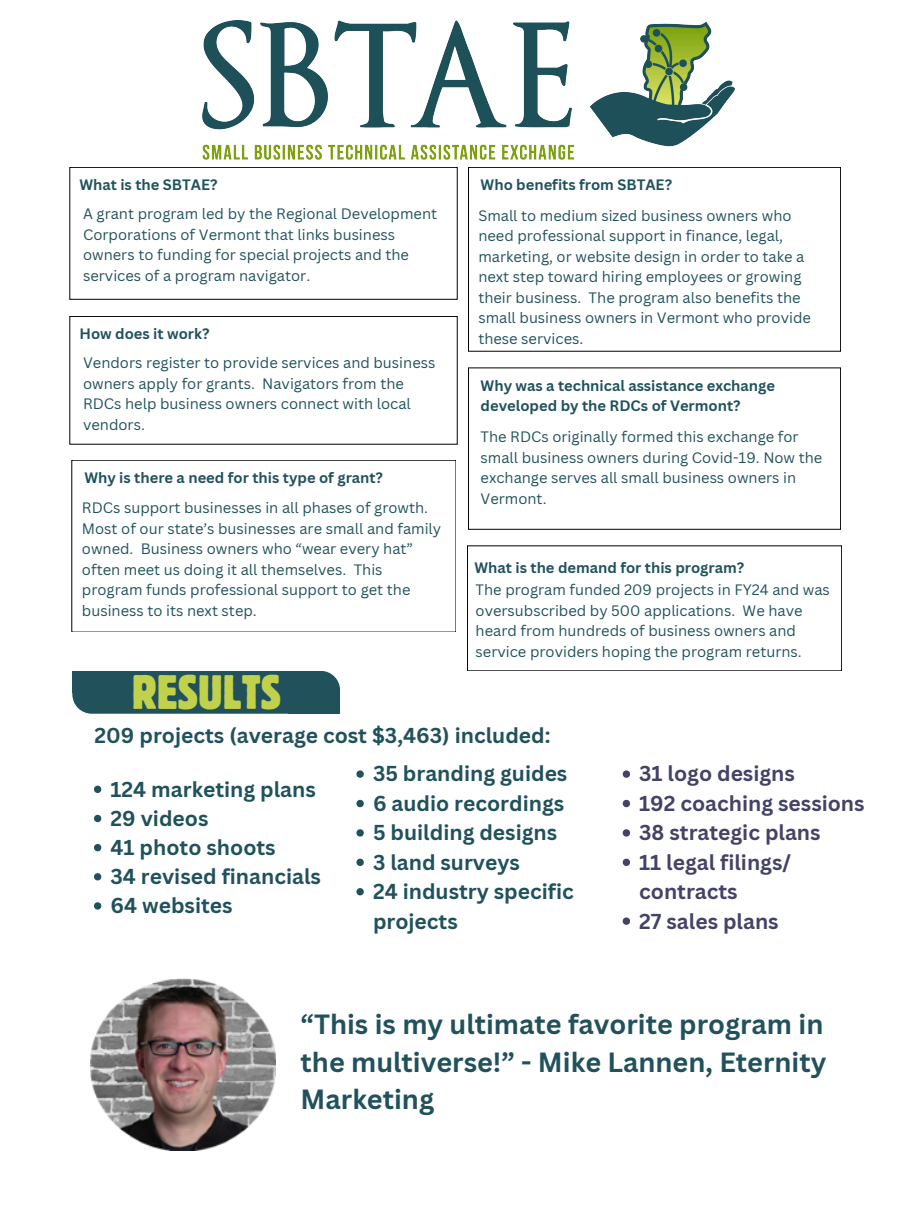
<style>
.page{position:relative;width:908px;height:1210px;background:#fff}
.page>*{position:absolute;margin:0;border:0;box-sizing:border-box;transform-origin:0 0}
.t1{font:condensed 47.91px "Block W1 G";color:#c1d14c}
.t2{font:700 27.05px/37.7px "Canva Sans";color:#21525c;text-align:justify}
.t3{font:700 21px/29.4px "Canva Sans";color:#21525c}
.t4{font:700 21px/29.4px "Canva Sans";color:#434367}
.t5{font:14.7px/20.5px "Canva Sans";color:#21525c}
.t6{font:700 14.7px/20.5px "Canva Sans";color:#21525c}
</style>
<div class="page">
<svg style="left:70px;top:167px;width:387px;height:132px"></svg>
<svg style="left:468px;top:167px;width:372px;height:184px"></svg>
<div style="left:72px;top:671px;width:268px;height:42px;background:#21525c;border-radius:19px"></div>
<div style="left:72px;top:671px;width:52px;height:21px;background:#21525c"></div>
<div style="left:288px;top:690px;width:52px;height:23px;background:#21525c"></div>
<svg style="left:467px;top:546px;width:374px;height:125px"></svg>
<svg style="left:468px;top:368px;width:372px;height:161px"></svg>
<svg style="left:70px;top:316px;width:387px;height:128px"></svg>
<img style="left:91px;top:978px;width:185px;height:172px">
<svg style="left:72px;top:460px;width:383px;height:172px"></svg>
<img style="left:202px;top:20px;width:532px;height:140px">
<svg style="left:94px;top:785px;width:7px;height:8px"></svg>
<svg style="left:94px;top:815px;width:7px;height:7px"></svg>
<svg style="left:94px;top:844px;width:7px;height:7px"></svg>
<svg style="left:94px;top:873px;width:7px;height:7px"></svg>
<svg style="left:94px;top:902px;width:7px;height:7px"></svg>
<svg style="left:356px;top:770px;width:7px;height:8px"></svg>
<svg style="left:356px;top:800px;width:7px;height:7px"></svg>
<svg style="left:356px;top:829px;width:7px;height:7px"></svg>
<svg style="left:356px;top:858px;width:7px;height:8px"></svg>
<svg style="left:356px;top:888px;width:7px;height:7px"></svg>
<svg style="left:622px;top:770px;width:8px;height:8px"></svg>
<svg style="left:622px;top:800px;width:8px;height:7px"></svg>
<svg style="left:622px;top:829px;width:8px;height:7px"></svg>
<svg style="left:622px;top:858px;width:8px;height:8px"></svg>
<svg style="left:622px;top:917px;width:8px;height:8px"></svg>
<p class="t6" style="left:79px;top:174px;width:140px">What is the SBTAE?</p>
<h5 class="t6" style="left:480px;top:174px;width:193px">Who benefits from SBTAE?</h5>
<h5 class="t5" style="left:83px;top:203px;width:355px">A grant program led by the Regional Development Corporations of Vermont that links business owners to funding for special projects and the services of a program navigator.</h5>
<p class="t5" style="left:478px;top:205px;width:334px">Small to medium sized business owners who need professional support in finance, legal, marketing, or website design in order to take a next step toward hiring employees or growing their business. The program also benefits the small business owners in Vermont who provide these services.</p>
<h3 class="t6" style="left:79px;top:323px;width:131px">How does it work?</h3>
<p class="t5" style="left:83px;top:352px;width:354px">Vendors register to provide services and business owners apply for grants. Navigators from the RDCs help business owners connect with local vendors.</p>
<p class="t6" style="left:480px;top:375px;width:296px">Why was a technical assistance exchange developed by the RDCs of Vermont?</p>
<h1 class="t5" style="left:480px;top:426px;width:343px">The RDCs originally formed this exchange for small business owners during Covid-19. Now the exchange serves all small business owners in Vermont.</h1>
<p class="t6" style="left:84px;top:467px;width:300px">Why is there a need for this type of grant?</p>
<p class="t5" style="left:82px;top:497px;width:361px">RDCs support businesses in all phases of growth.<br>Most of our state’s businesses are small and family owned. Business owners who “wear every hat” often meet us doing it all themselves. This program funds professional support to get the business to its next step.</p>
<p class="t6" style="left:474px;top:557px;width:271px">What is the demand for this program?</p>
<h5 class="t5" style="left:475px;top:579px;width:355px">The program funded 209 projects in FY24 and was oversubscribed by 500 applications. We have heard from hundreds of business owners and service providers hoping the program returns.</h5>
<p class="t1" style="left:132px;top:661px;width:150px">RESULTS</p>
<h5 class="t3" style="left:95px;top:720px;width:457px">209 projects (average cost $3,463) included:</h5>
<p class="t3" style="left:110px;top:774px;width:207px">124 marketing plans</p>
<h5 class="t3" style="left:110px;top:803px;width:99px">29 videos</h5>
<p class="t3" style="left:110px;top:832px;width:167px">41 photo shoots</p>
<h5 class="t3" style="left:110px;top:861px;width:212px">34 revised financials</h5>
<p class="t3" style="left:110px;top:890px;width:124px">64 websites</p>
<p class="t3" style="left:373px;top:758px;width:196px">35 branding guides</p>
<p class="t3" style="left:373px;top:788px;width:193px">6 audio recordings</p>
<p class="t3" style="left:373px;top:817px;width:186px">5 building designs</p>
<p class="t3" style="left:373px;top:847px;width:148px">3 land surveys</p>
<p class="t3" style="left:373px;top:876px;width:202px">24 industry specific projects</p>
<p class="t4" style="left:639px;top:758px;width:157px">31 logo designs</p>
<p class="t4" style="left:639px;top:788px;width:227px">192 coaching sessions</p>
<p class="t4" style="left:639px;top:817px;width:183px">38 strategic plans</p>
<p class="t4" style="left:639px;top:847px;width:153px">11 legal filings/ contracts</p>
<p class="t4" style="left:639px;top:905px;width:141px">27 sales plans</p>
<p class="t2" style="left:300px;top:1004px;width:527px">“This is my ultimate favorite program in the multiverse!” - Mike Lannen, Eternity Marketing</p>
</div>
